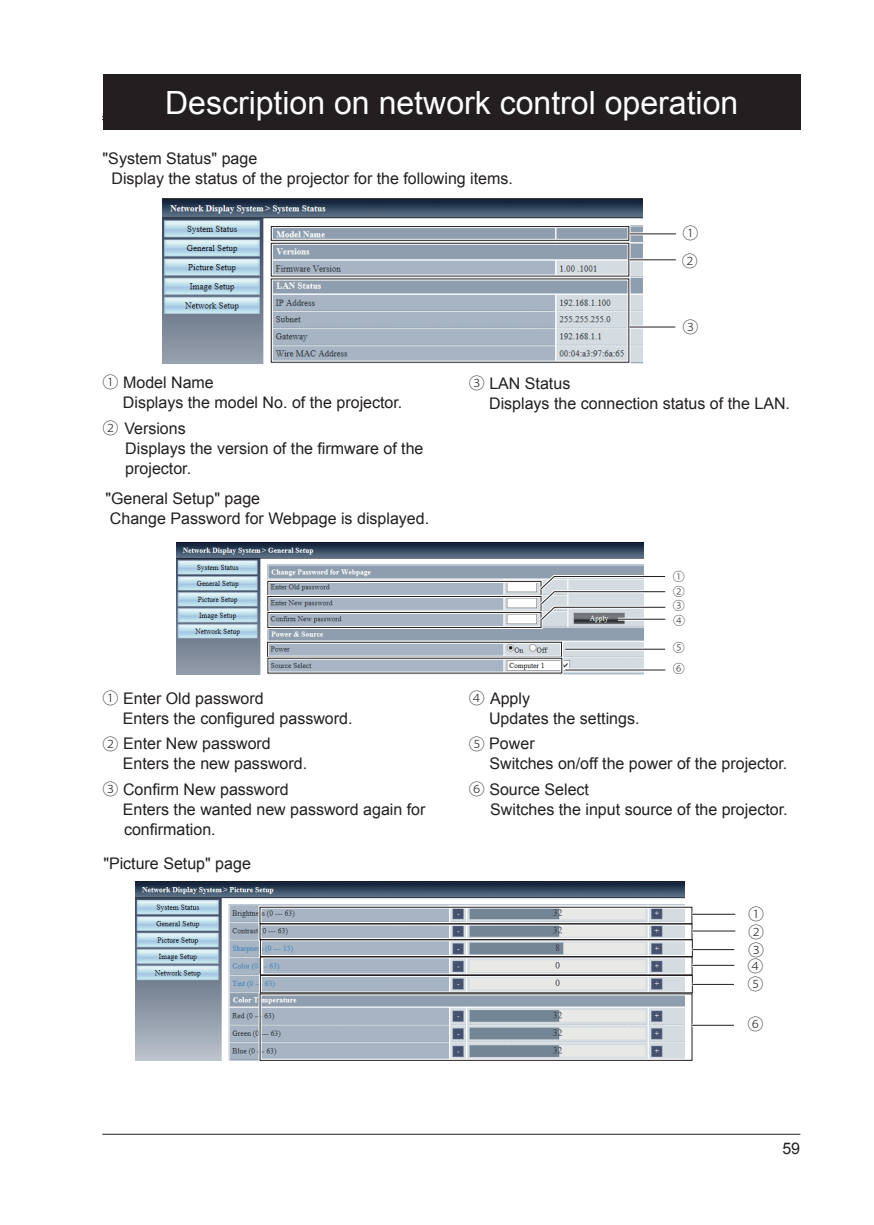
<style>
.page{position:relative;width:874px;height:1225px;background:#fff}
.page>*{position:absolute;margin:0;border:0;box-sizing:border-box;transform-origin:0 0}
.t1{font:32px "Arial";color:#fff}
.t2{font:16px/20px "Arial";color:#231f20}
.t3{font:300 16px/18px "Koz Go Pro";color:#231f20}
.t4{font:300 12px/14.6px "Koz Go Pro";color:#231f20;text-align:justify}
.s1{font-family:"Koz Go Pro";font-weight:300}
</style>
<div class="page">
<hr style="left:102px;top:119px;width:697px;height:1px;background:#031612">
<hr style="left:102px;top:116px;width:697px;height:1px;background:#031612">
<hr style="left:102px;top:1133px;width:698px;height:1px;background:#231f20">
<div style="left:103px;top:74px;width:697px;height:55px;background:#231f20"></div>
<img style="left:162px;top:199px;width:480px;height:164px">
<div style="left:558px;top:230px;width:43px;height:10px;background:#8e9eae"></div>
<div style="left:269px;top:225px;width:361px;height:17px;border:3px solid #fff"></div>
<div style="left:270px;top:226px;width:359px;height:15px;border:1px solid #231f20"></div>
<div style="left:269px;top:242px;width:361px;height:35px;border:3px solid #fff"></div>
<div style="left:270px;top:243px;width:359px;height:34px;border:1px solid #231f20"></div>
<div style="left:269px;top:277px;width:361px;height:86px;border:3px solid #fff"></div>
<hr style="left:629px;top:232px;width:46px;height:3px;background:#fff">
<hr style="left:629px;top:258px;width:46px;height:3px;background:#fff">
<hr style="left:629px;top:325px;width:46px;height:3px;background:#fff">
<hr style="left:629px;top:233px;width:46px;height:1px;background:#231f20">
<hr style="left:629px;top:259px;width:46px;height:1px;background:#231f20">
<hr style="left:629px;top:326px;width:46px;height:1px;background:#231f20">
<img style="left:176px;top:542px;width:467px;height:132px">
<div style="left:266px;top:580px;width:276px;height:18px;border:3px solid #fff"></div>
<div style="left:267px;top:581px;width:274px;height:16px;border:1px solid #231f20"></div>
<div style="left:266px;top:595px;width:276px;height:18px;border:3px solid #fff"></div>
<div style="left:267px;top:596px;width:274px;height:16px;border:1px solid #231f20"></div>
<div style="left:266px;top:611px;width:276px;height:18px;border:3px solid #fff"></div>
<div style="left:267px;top:612px;width:274px;height:16px;border:1px solid #231f20"></div>
<div style="left:266px;top:641px;width:297px;height:17px;border:3px solid #fff"></div>
<div style="left:267px;top:642px;width:294px;height:15px;border:1px solid #231f20"></div>
<div style="left:266px;top:656px;width:297px;height:18px;border:3px solid #fff"></div>
<hr style="left:565px;top:647px;width:99px;height:3px;background:#fff">
<hr style="left:565px;top:668px;width:100px;height:3px;background:#fff">
<hr style="left:565px;top:648px;width:99px;height:1px;background:#231f20">
<hr style="left:565px;top:669px;width:100px;height:1px;background:#231f20">
<svg style="left:536px;top:573px;width:130px;height:51px"></svg>
<img style="left:135px;top:881px;width:549px;height:179px">
<div style="left:258px;top:905px;width:435px;height:20px;border:3px solid #fff"></div>
<div style="left:258px;top:922px;width:435px;height:19px;border:3px solid #fff"></div>
<div style="left:259px;top:938px;width:434px;height:20px;border:3px solid #fff"></div>
<div style="left:260px;top:955px;width:433px;height:21px;border:3px solid #fff"></div>
<div style="left:259px;top:973px;width:434px;height:21px;border:3px solid #fff"></div>
<div style="left:258px;top:992px;width:435px;height:69px;border:3px solid #fff"></div>
<div style="left:259px;top:906px;width:433px;height:18px;border:1px solid #231f20"></div>
<div style="left:259px;top:923px;width:433px;height:17px;border:1px solid #231f20"></div>
<div style="left:260px;top:939px;width:432px;height:18px;border:1px solid #231f20"></div>
<div style="left:260px;top:956px;width:432px;height:19px;border:1px solid #231f20"></div>
<div style="left:260px;top:975px;width:432px;height:18px;border:1px solid #231f20"></div>
<div style="left:259px;top:993px;width:433px;height:67px;border:1px solid #231f20"></div>
<hr style="left:691px;top:912px;width:44px;height:3px;background:#fff">
<hr style="left:691px;top:929px;width:44px;height:3px;background:#fff">
<hr style="left:692px;top:948px;width:42px;height:3px;background:#fff">
<hr style="left:691px;top:964px;width:43px;height:3px;background:#fff">
<hr style="left:692px;top:983px;width:41px;height:3px;background:#fff">
<hr style="left:691px;top:1023px;width:42px;height:3px;background:#fff">
<hr style="left:691px;top:913px;width:44px;height:1px;background:#231f20">
<hr style="left:691px;top:930px;width:44px;height:1px;background:#231f20">
<hr style="left:692px;top:949px;width:42px;height:1px;background:#231f20">
<hr style="left:691px;top:965px;width:43px;height:1px;background:#231f20">
<hr style="left:692px;top:984px;width:41px;height:1px;background:#231f20">
<hr style="left:691px;top:1024px;width:42px;height:1px;background:#231f20">
<h1 class="t1" style="left:165px;top:82px;width:574px">Description on network control operation</h1>
<p class="t2" style="left:111px;top:149px;width:403px;text-indent:-9px">"System Status" page<br>Display the status of the projector for the following items.</p>
<p class="t3" style="left:681px;top:219px;width:18px;line-height:28px">①<br>②</p>
<p class="t2" style="left:123px;top:373px;width:281px;text-indent:-20px"><span class="s1">①</span> Model Name<br>Displays the model No. of the projector.</p>
<p class="t2" style="left:125px;top:418px;width:299px;text-indent:-23px"><span class="s1">②</span> Versions<br>Displays the version of the firmware of the projector.</p>
<p class="t2" style="left:105px;top:489px;width:325px">"General Setup" page<br>Change Password for Webpage is displayed.</p>
<p class="t2" style="left:123px;top:688px;width:231px;text-indent:-20px"><span class="s1">①</span> Enter Old password<br>Enters the configured password.</p>
<p class="t2" style="left:123px;top:734px;width:186px;text-indent:-20px"><span class="s1">②</span> Enter New password<br>Enters the new password.</p>
<p class="t2" style="left:123px;top:779px;width:304px;text-indent:-20px"><span class="s1">③</span> Confirm New password<br>Enters the wanted new password again for confirmation.</p>
<p class="t2" style="left:103px;top:854px;width:149px">"Picture Setup" page</p>
<p class="t3" style="left:682px;top:318px;width:17px">③</p>
<p class="t2" style="left:489px;top:373px;width:302px;text-indent:-20px"><span class="s1">③</span> LAN Status<br>Displays the connection status of the LAN.</p>
<p class="t4" style="left:672px;top:569px;width:13px">①<br>②<br>③</p>
<p class="t4" style="left:672px;top:613px;width:13px">④</p>
<p class="t4" style="left:672px;top:638px;width:13px;line-height:20.6px">⑤<br>⑥</p>
<p class="t2" style="left:489px;top:688px;width:152px;text-indent:-20px"><span class="s1">④</span> Apply<br>Updates the settings.</p>
<p class="t2" style="left:489px;top:734px;width:299px;text-indent:-21px"><span class="s1">⑤</span> Power<br>Switches on/off the power of the projector.</p>
<p class="t2" style="left:490px;top:779px;width:299px;text-indent:-21px"><span class="s1">⑥</span> Source Select<br>Switches the input source of the projector.</p>
<p class="t3" style="left:747px;top:905px;width:17px;text-align:justify">①<br>②<br>③</p>
<p class="t3" style="left:747px;top:957px;width:17px;line-height:17.4px">④<br>⑤</p>
<p class="t3" style="left:747px;top:1015px;width:17px">⑥</p>
<p class="t2" style="left:782px;top:1138px;width:19px">59</p>
</div>
